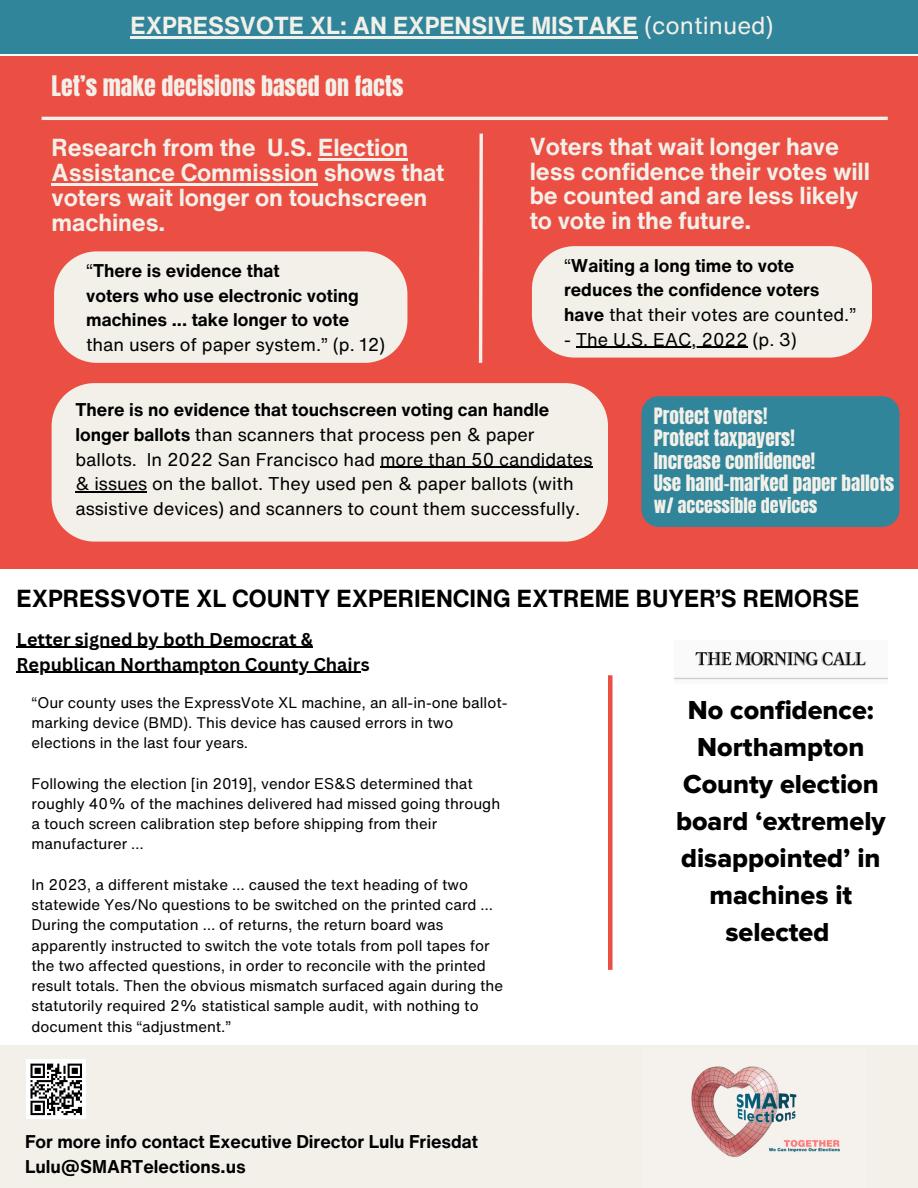
<style>
.page{position:relative;width:918px;height:1188px;background:#fff}
.page>*{position:absolute;margin:0;border:0;box-sizing:border-box;transform-origin:0 0}
.t1{font:27px/37.2px "Proxima Nova Extrabld";color:#000;text-align:center}
.t2{font:700 24px/24.8px "Helvetica Now Text";letter-spacing:-.005em;color:#f2f0e9}
.t3{font:700 24px "Helvetica Now Text";color:#000}
.t4{font:24px "Anton";color:#f2f0e9}
.t5{font:19.2px/22.5px "Anton";color:#f2f0e9}
.t6{font:18px/24.8px "Helvetica Now Text";color:#000}
.t7{font:700 18px/24.8px "Helvetica Now Text";color:#000}
.t8{font:700 18px "Canva Sans";color:#000}
.t9{font:18px "Anton";color:#f2f0e9}
.t10{font:15px/20.2px "Helvetica Now Text";color:#000}
.s1{font-weight:400}
.s2{font-weight:700}
</style>
<div class="page">
<div style="left:0;top:56px;width:918px;height:512px;background:#eb4f43"></div>
<div style="left:0;top:1046px;width:918px;height:142px;background:#f2f0e9"></div>
<div style="left:641px;top:396px;width:259px;height:131px;background:#31859b;border-radius:17px"></div>
<hr style="left:42px;top:117px;width:846px;height:3px;background:#f2f0e9">
<svg style="left:478px;top:133px;width:5px;height:230px"></svg>
<div style="left:0;top:0;width:918px;height:53px;background:#31859b"></div>
<div style="left:54px;top:251px;width:353px;height:112px;background:#f2f0e9"></div>
<div style="left:532px;top:246px;width:340px;height:112px;background:#f2f0e9"></div>
<div style="left:52px;top:383px;width:556px;height:159px;background:#f2f0e9"></div>
<div style="left:26px;top:1059px;width:60px;height:60px;background:#fff"></div>
<svg style="left:30px;top:1064px;width:52px;height:51px"></svg>
<img style="left:691px;top:1066px;width:149px;height:92px">
<img style="left:674px;top:651px;width:214px;height:29px">
<hr style="left:131px;top:36px;width:507px;height:3px;background:#f2f0e9">
<hr style="left:318px;top:159px;width:90px;height:2px;background:#f2f0e9">
<hr style="left:52px;top:183px;width:266px;height:3px;background:#f2f0e9">
<hr style="left:576px;top:347px;width:172px;height:1px;background:#000">
<hr style="left:380px;top:467px;width:212px;height:1px;background:#000">
<hr style="left:75px;top:492px;width:72px;height:1px;background:#000">
<hr style="left:17px;top:647px;width:296px;height:1px;background:#000">
<hr style="left:17px;top:672px;width:344px;height:1px;background:#000">
<div style="left:608px;top:675px;width:5px;height:295px;background:#eb4f43"></div>
<p class="t2" style="left:131px;top:13px;width:645px">EXPRESSVOTE XL: AN EXPENSIVE MISTAKE <span class="s1">(continued)</span></p>
<h4 class="t4" style="left:52px;top:69px;width:354px">Let’s make decisions based on facts</h4>
<h6 class="t2" style="left:52px;top:135px;width:394px">Research from the U.S. Election<br>Assistance Commission shows that voters wait longer on touchscreen machines.</h6>
<p class="t7" style="left:86px;top:258px;width:301px"><span class="s1">“</span>There is evidence that<br>voters who use electronic voting machines ... take longer to vote <span class="s1">than users of paper system.” (p. 12)</span></p>
<h3 class="t2" style="left:530px;top:134px;width:342px">Voters that wait longer have less confidence their votes will be counted and are less likely to vote in the future.</h3>
<h6 class="t7" style="left:564px;top:252px;width:294px"><span class="s1">“</span>Waiting a long time to vote reduces the confidence voters have <span class="s1">that their votes are counted.”</span></h6>
<h6 class="t6" style="left:564px;top:327px;width:234px">- The U.S. EAC, 2022 (p. 3)</h6>
<h6 class="t6" style="left:75px;top:397px;width:518px"><span class="s2">There is no evidence that touchscreen voting can handle longer ballots</span> than scanners that process pen &amp; paper ballots. In 2022 San Francisco had more than 50 candidates &amp; issues on the ballot. They used pen &amp; paper ballots (with assistive devices) and scanners to count them successfully.</h6>
<h3 class="t5" style="left:654px;top:405px;width:242px">Protect voters!<br>Protect taxpayers!<br>Increase confidence!<br>Use hand-marked paper ballots</h3>
<h3 class="t9" style="left:654px;top:492px;width:165px">w/ accessible devices</h3>
<p class="t3" style="left:17px;top:581px;width:844px">EXPRESSVOTE XL COUNTY EXPERIENCING EXTREME BUYER’S REMORSE</p>
<h2 class="t8" style="left:17px;top:627px;width:298px">Letter signed by both Democrat &amp;</h2>
<h5 class="t8" style="left:17px;top:651px;width:355px">Republican Northampton County Chairs</h5>
<p class="t10" style="left:32px;top:692px;width:477px">“Our county uses the ExpressVote XL machine, an all-in-one ballot&shy;marking device (BMD). This device has caused errors in two elections in the last four years.</p>
<p class="t10" style="left:32px;top:773px;width:470px">Following the election [in 2019], vendor ES&amp;S determined that roughly 40% of the machines delivered had missed going through a touch screen calibration step before shipping from their manufacturer …</p>
<p class="t10" style="left:32px;top:874px;width:473px">In 2023, a different mistake … caused the text heading of two statewide Yes/No questions to be switched on the printed card … During the computation … of returns, the return board was apparently instructed to switch the vote totals from poll tapes for the two affected questions, in order to reconcile with the printed result totals. Then the obvious mismatch surfaced again during the statutorily required 2% statistical sample audit, with nothing to document this “adjustment.”</p>
<h4 class="t7" style="left:25px;top:1129px;width:455px">For more info contact Executive Director Lulu Friesdat<br>Lulu@SMARTelections.us</h4>
<p class="t1" style="left:676px;top:692px;width:211px">No confidence:<br>Northampton<br>County election board ‘extremely disappointed’ in machines it selected</p>
</div>
